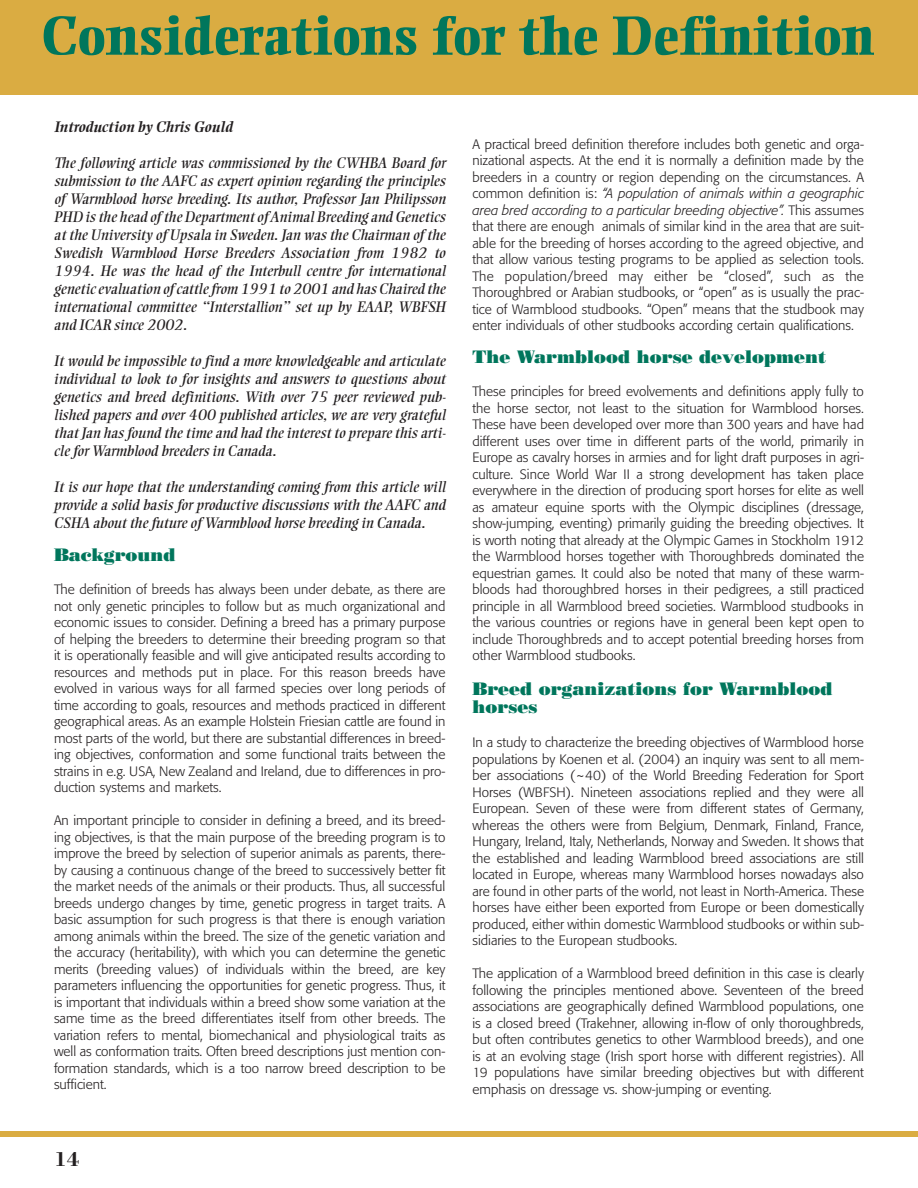
<style>
.page{position:relative;width:918px;height:1188px;background:#fff}
.page>*{position:absolute;margin:0;border:0;box-sizing:border-box;transform-origin:0 0}
.t1{font:800 54px "Ellington";color:#00765c}
.t2{font:700 21px "Bodoni";color:#231f20}
.t3{font:18px/18px "Bodoni Poster";color:#00765c}
.t4{font:italic 15px/18px "Ellington";color:#231f20;text-align:justify}
.t5{font:italic 700 15px "Ellington";color:#231f20}
.t6{font:300 13.5px/16.5px "Formata";color:#231f20;text-align:justify}
.s1{font-style:italic}
</style>
<div class="page">
<div style="left:0;top:0;width:918px;height:94px;background:#daac42"></div>
<div style="left:0;top:1131px;width:918px;height:6px;background:#daac42"></div>
<h1 class="t1" style="left:41px;top:15px;width:835px">Considerations for the Definition</h1>
<p class="t5" style="left:54px;top:121px;width:180px">Introduction by Chris Gould</p>
<p class="t4" style="left:54px;top:156px;width:393px">The following article was commissioned by the CWHBA Board for submission to the AAFC as expert opinion regarding the principles of Warmblood horse breeding. Its author, Professor Jan Philipsson PHD is the head of the Department of Animal Breeding and Genetics at the University of Upsala in Sweden. Jan was the Chairman of the Swedish Warmblood Horse Breeders Association from 1982 to 1994. He was the head of the Interbull centre for international genetic evaluation of cattle from 1991 to 2001 and has Chaired the international committee “Interstallion” set up by EAAP, WBFSH and ICAR since 2002.</p>
<p class="t4" style="left:54px;top:354px;width:393px">It would be impossible to find a more knowledgeable and articulate individual to look to for insights and answers to questions about genetics and breed definitions. With over 75 peer reviewed pub&shy;lished papers and over 400 published articles, we are very grateful that Jan has found the time and had the interest to prepare this arti&shy;cle for Warmblood breeders in Canada.</p>
<p class="t4" style="left:54px;top:480px;width:393px">It is our hope that the understanding coming from this article will provide a solid basis for productive discussions with the AAFC and CSHA about the future of Warmblood horse breeding in Canada.</p>
<h3 class="t3" style="left:54px;top:548px;width:123px">Background</h3>
<p class="t6" style="left:54px;top:582px;width:393px">The definition of breeds has always been under debate, as there are not only genetic principles to follow but as much organizational and economic issues to consider. Defining a breed has a primary purpose of helping the breeders to determine their breeding program so that it is operationally feasible and will give anticipated results according to resources and methods put in place. For this reason breeds have evolved in various ways for all farmed species over long periods of time according to goals, resources and methods practiced in different geographical areas. As an example Holstein Friesian cattle are found in most parts of the world, but there are substantial differences in breed&shy;ing objectives, conformation and some functional traits between the strains in e.g. USA, New Zealand and Ireland, due to differences in pro&shy;duction systems and markets.</p>
<p class="t6" style="left:54px;top:813px;width:393px">An important principle to consider in defining a breed, and its breed&shy;ing objectives, is that the main purpose of the breeding program is to improve the breed by selection of superior animals as parents, there&shy;by causing a continuous change of the breed to successively better fit the market needs of the animals or their products. Thus, all successful breeds undergo changes by time, genetic progress in target traits. A basic assumption for such progress is that there is enough variation among animals within the breed. The size of the genetic variation and the accuracy (heritability), with which you can determine the genetic merits (breeding values) of individuals within the breed, are key parameters influencing the opportunities for genetic progress. Thus, it is important that individuals within a breed show some variation at the same time as the breed differentiates itself from other breeds. The variation refers to mental, biomechanical and physiological traits as well as conformation traits. Often breed descriptions just mention con&shy;formation standards, which is a too narrow breed description to be sufficient.</p>
<h2 class="t2" style="left:54px;top:1152px;width:27px">14</h2>
<p class="t6" style="left:472px;top:137px;width:393px">A practical breed definition therefore includes both genetic and orga&shy;nizational aspects. At the end it is normally a definition made by the breeders in a country or region depending on the circumstances. A common definition is: <span class="s1">“A population of animals within a geographic area bred according to a particular breeding objective”.</span> This assumes that there are enough animals of similar kind in the area that are suit&shy;able for the breeding of horses according to the agreed objective, and that allow various testing programs to be applied as selection tools.<br>The population/breed may either be “closed”, such as the Thoroughbred or Arabian studbooks, or “open” as is usually the prac&shy;tice of Warmblood studbooks. “Open” means that the studbook may enter individuals of other studbooks according certain qualifications.</p>
<h3 class="t3" style="left:472px;top:350px;width:355px">The Warmblood horse development</h3>
<p class="t6" style="left:472px;top:384px;width:393px">These principles for breed evolvements and definitions apply fully to the horse sector, not least to the situation for Warmblood horses.<br>These have been developed over more than 300 years and have had different uses over time in different parts of the world, primarily in Europe as cavalry horses in armies and for light draft purposes in agri&shy;culture. Since World War II a strong development has taken place everywhere in the direction of producing sport horses for elite as well as amateur equine sports with the Olympic disciplines (dressage, show-jumping, eventing) primarily guiding the breeding objectives. It is worth noting that already at the Olympic Games in Stockholm 1912 the Warmblood horses together with Thoroughbreds dominated the equestrian games. It could also be noted that many of these warm&shy;bloods had thoroughbred horses in their pedigrees, a still practiced principle in all Warmblood breed societies. Warmblood studbooks in the various countries or regions have in general been kept open to include Thoroughbreds and to accept potential breeding horses from other Warmblood studbooks.</p>
<h3 class="t3" style="left:472px;top:681px;width:362px">Breed organizations for Warmblood horses</h3>
<p class="t6" style="left:472px;top:735px;width:393px">In a study to characterize the breeding objectives of Warmblood horse populations by Koenen et al. (2004) an inquiry was sent to all mem&shy;ber associations (~40) of the World Breeding Federation for Sport Horses (WBFSH). Nineteen associations replied and they were all European. Seven of these were from different states of Germany, whereas the others were from Belgium, Denmark, Finland, France, Hungary, Ireland, Italy, Netherlands, Norway and Sweden. It shows that the established and leading Warmblood breed associations are still located in Europe, whereas many Warmblood horses nowadays also are found in other parts of the world, not least in North-America. These horses have either been exported from Europe or been domestically produced, either within domestic Warmblood studbooks or within sub&shy;sidiaries to the European studbooks.</p>
<p class="t6" style="left:472px;top:966px;width:393px">The application of a Warmblood breed definition in this case is clearly following the principles mentioned above. Seventeen of the breed associations are geographically defined Warmblood populations, one is a closed breed (Trakehner, allowing in-flow of only thoroughbreds, but often contributes genetics to other Warmblood breeds), and one is at an evolving stage (Irish sport horse with different registries). All 19 populations have similar breeding objectives but with different emphasis on dressage vs. show-jumping or eventing.</p>
</div>
